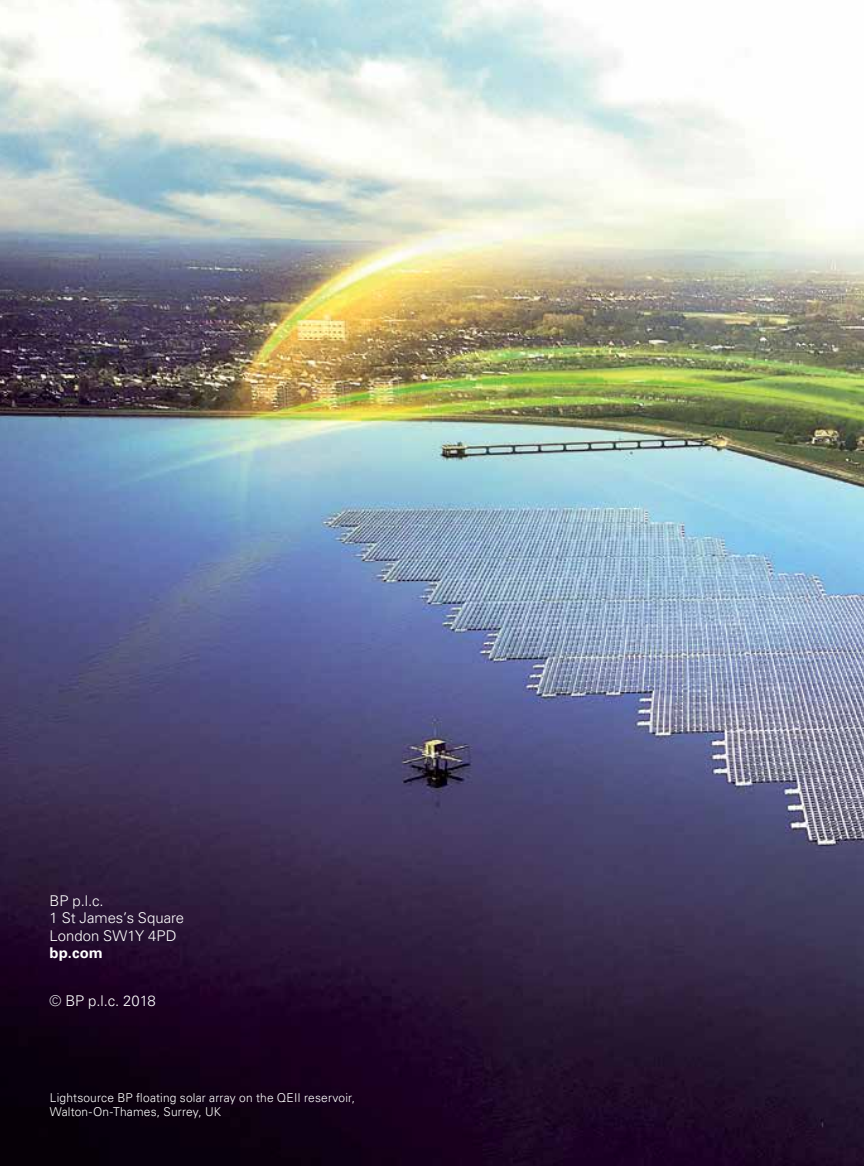
<style>
.page{position:relative;width:864px;height:1166px;background:#fff}
.page>*{position:absolute;margin:0;border:0;box-sizing:border-box;transform-origin:0 0}
.t1{font:300 14.88px/17.5px "Universfor BP";color:#fff}
.t2{font:700 14.88px "Universfor BP";color:#fff}
.t3{font:300 12.25px/14px "Universfor BP";letter-spacing:.015em;color:#fff}
</style>
<div class="page">
<img style="left:0;top:0;width:863px;height:1166px">
<p class="t1" style="left:50px;top:891px;width:136px">BP p.l.c.<br>1 St James’s Square<br>London SW1Y 4PD</p>
<p class="t2" style="left:50px;top:944px;width:55px">bp.com</p>
<p class="t1" style="left:50px;top:991px;width:107px">© BP p.l.c. 2018</p>
<p class="t3" style="left:50px;top:1090px;width:307px">Lightsource BP floating solar array on the QEII reservoir,<br>Walton-On-Thames, Surrey, UK</p>
</div>
